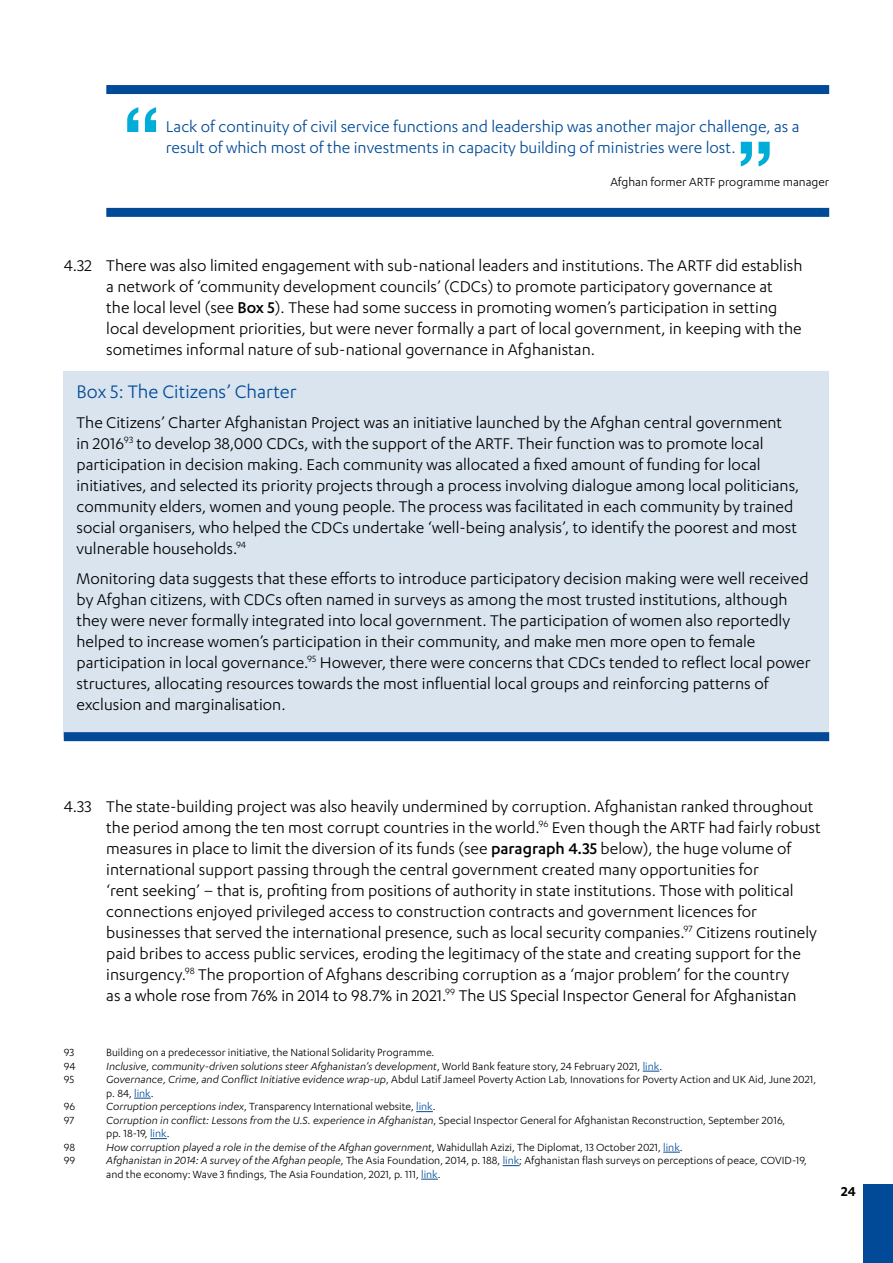
<style>
.page{position:relative;width:893px;height:1263px;background:#fff}
.page>*{position:absolute;margin:0;border:0;box-sizing:border-box;transform-origin:0 0}
.t1{font:21px "Karbon";color:#004a97}
.t2{font:18px/21px "Karbon";color:#000}
.t3{font:18px/21px "Karbon";color:#004a97}
.t4{font:600 15px "Karbon";color:#000}
.t5{font:13.5px "Karbon";color:#000}
.t6{font:12px/13.5px "Karbon";color:#000}
.t7{font:italic 12px "Karbon";color:#000}
.s1{font-weight:500}
.s2{font-style:normal}
.s3{font-style:normal;color:#004a97}
.s4{font-style:italic}
.s5{color:#004a97}
</style>
<div class="page">
<div style="left:863px;top:1184px;width:30px;height:79px;background:#004a97"></div>
<div style="left:64px;top:371px;width:765px;height:366px;background:#d9e4ef"></div>
<div style="left:64px;top:732px;width:765px;height:9px;background:#004a97"></div>
<div style="left:106px;top:85px;width:723px;height:9px;background:#004a97"></div>
<div style="left:106px;top:208px;width:723px;height:9px;background:#004a97"></div>
<svg style="left:643px;top:1071px;width:16px;height:1px"></svg>
<svg style="left:134px;top:1098px;width:17px;height:1px"></svg>
<svg style="left:416px;top:1111px;width:17px;height:1px"></svg>
<svg style="left:150px;top:1138px;width:17px;height:1px"></svg>
<svg style="left:663px;top:1152px;width:17px;height:1px"></svg>
<svg style="left:503px;top:1165px;width:16px;height:1px"></svg>
<svg style="left:421px;top:1179px;width:17px;height:1px"></svg>
<svg style="left:127px;top:107px;width:29px;height:25px"></svg>
<svg style="left:741px;top:142px;width:29px;height:24px"></svg>
<p class="t3" style="left:166px;top:115px;width:635px">Lack of continuity of civil service functions and leadership was another major challenge, as a result of which most of the investments in capacity building of ministries were lost.</p>
<p class="t5" style="left:610px;top:174px;width:220px">Afghan former ARTF programme manager</p>
<p class="t2" style="left:106px;top:254px;width:698px;text-indent:-43px">4.32 There was also limited engagement with sub-national leaders and institutions. The ARTF did establish a network of ‘community development councils’ (CDCs) to promote participatory governance at<br>the local level (see <span class="s1">Box 5</span>). These had some success in promoting women’s participation in setting local development priorities, but were never formally a part of local government, in keeping with the sometimes informal nature of sub-national governance in Afghanistan.</p>
<p class="t1" style="left:77px;top:380px;width:222px">Box 5: The Citizens’ Charter</p>
<p class="t2" style="left:77px;top:412px;width:724px">The Citizens’ Charter Afghanistan Project was an initiative launched by the Afghan central government in 2016<sup>93</sup> to develop 38,000 CDCs, with the support of the ARTF. Their function was to promote local participation in decision making. Each community was allocated a fixed amount of funding for local initiatives, and selected its priority projects through a process involving dialogue among local politicians, community elders, women and young people. The process was facilitated in each community by trained social organisers, who helped the CDCs undertake ‘well-being analysis’, to identify the poorest and most vulnerable households.<sup>94</sup></p>
<p class="t2" style="left:77px;top:567px;width:736px">Monitoring data suggests that these efforts to introduce participatory decision making were well received by Afghan citizens, with CDCs often named in surveys as among the most trusted institutions, although they were never formally integrated into local government. The participation of women also reportedly helped to increase women’s participation in their community, and make men more open to female participation in local governance.<sup>95</sup> However, there were concerns that CDCs tended to reflect local power structures, allocating resources towards the most influential local groups and reinforcing patterns of exclusion and marginalisation.</p>
<p class="t2" style="left:106px;top:795px;width:716px;text-indent:-43px">4.33 The state-building project was also heavily undermined by corruption. Afghanistan ranked throughout the period among the ten most corrupt countries in the world.<sup>96</sup> Even though the ARTF had fairly robust measures in place to limit the diversion of its funds (see <span class="s1">paragraph 4.35</span> below), the huge volume of international support passing through the central government created many opportunities for<br>‘rent seeking’ – that is, profiting from positions of authority in state institutions. Those with political connections enjoyed privileged access to construction contracts and government licences for businesses that served the international presence, such as local security companies.<sup>97</sup> Citizens routinely paid bribes to access public services, eroding the legitimacy of the state and creating support for the insurgency.<sup>98</sup> The proportion of Afghans describing corruption as a ‘major problem’ for the country<br>as a whole rose from 76% in 2014 to 98.7% in 2021.<sup>99</sup> The US Special Inspector General for Afghanistan</p>
<p class="t6" style="left:64px;top:1046px;width:12px">93</p>
<p class="t6" style="left:106px;top:1046px;width:330px">Building on a predecessor initiative, the National Solidarity Programme.</p>
<p class="t6" style="left:64px;top:1059px;width:13px">94</p>
<p class="t7" style="left:106px;top:1060px;width:557px">Inclusive, community-driven solutions steer Afghanistan’s development<span class="s2">, World Bank feature story, 24 February 2021,</span> <span class="s3">link</span><span class="s2">.</span></p>
<p class="t6" style="left:64px;top:1073px;width:12px">95</p>
<p class="t6" style="left:106px;top:1073px;width:711px"><span class="s4">Governance, Crime, and Conflict Initiative evidence wrap-up</span>, Abdul Latif Jameel Poverty Action Lab, Innovations for Poverty Action and UK Aid, June 2021, p. 84, <span class="s5">link</span>.</p>
<p class="t6" style="left:64px;top:1100px;width:13px">96</p>
<p class="t6" style="left:106px;top:1100px;width:331px"><span class="s4">Corruption perceptions index</span>, Transparency International website, <span class="s5">link</span>.</p>
<p class="t6" style="left:64px;top:1113px;width:12px">97</p>
<p class="t6" style="left:106px;top:1113px;width:681px"><span class="s4">Corruption in conflict: Lessons from the U.S. experience in Afghanistan</span>, Special Inspector General for Afghanistan Reconstruction, September 2016, pp. 18-19, <span class="s5">link</span>.</p>
<p class="t6" style="left:64px;top:1140px;width:13px">98</p>
<p class="t7" style="left:106px;top:1141px;width:578px">How corruption played a role in the demise of the Afghan government<span class="s2">, Wahidullah Azizi, The Diplomat, 13 October 2021,</span> <span class="s3">link</span><span class="s2">.</span></p>
<p class="t6" style="left:64px;top:1154px;width:13px">99</p>
<p class="t6" style="left:106px;top:1154px;width:702px"><span class="s4">Afghanistan in 2014: A survey of the Afghan people</span>, The Asia Foundation, 2014, p. 188, <span class="s5">link</span>; Afghanistan flash surveys on perceptions of peace, COVID-19, and the economy: Wave 3 findings, The Asia Foundation, 2021, p. 111, <span class="s5">link</span>.</p>
<p class="t4" style="left:841px;top:1183px;width:16px">24</p>
</div>
